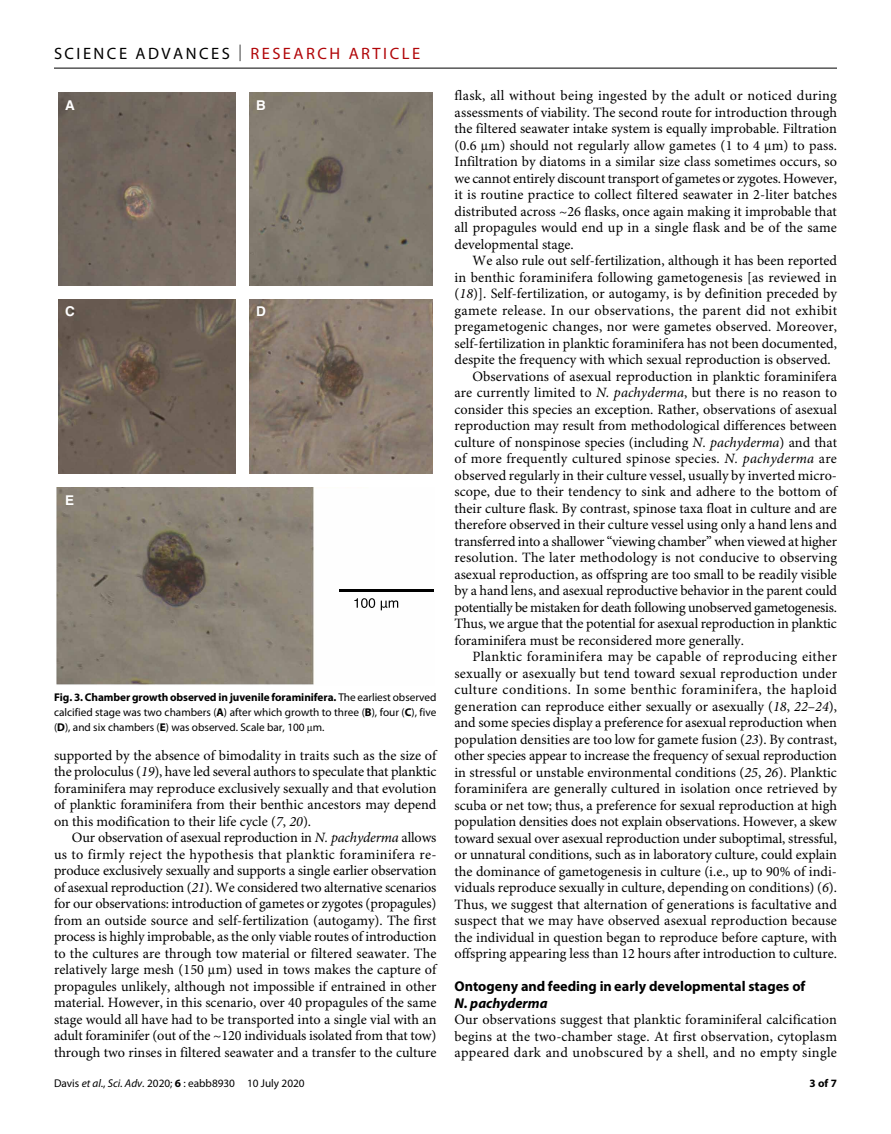
<style>
.page{position:relative;width:891px;height:1134px;background:#fff}
.page>*{position:absolute;margin:0;border:0;box-sizing:border-box;transform-origin:0 0}
.t1{font:16.5px "Myriad Pro";letter-spacing:.15em;color:#000}
.t2{font:14.25px/16.5px "Minion Pro";color:#000;text-align:justify}
.t3{font:14.25px "Minion Pro";letter-spacing:-.02em;color:#000}
.t4{font:14.25px "Minion Pro";letter-spacing:.02em;color:#000}
.t5{font:14.25px "Minion Pro";letter-spacing:.03em;color:#000}
.t6{font:14.25px "Minion Pro";letter-spacing:.025em;color:#000}
.t7{font:700 14.25px "Myriad Pro";color:#000}
.t8{font:italic 700 14.25px "Myriad Pro";color:#000}
.t9{font:700 13.5px "Helvetica";color:#fff}
.t10{font:11.25px/15px "Myriad Pro";color:#000;text-align:justify}
.t11{font:700 11.25px "Myriad Pro";color:#000}
.s1{font-weight:300}
.s2{color:#b10508}
.s3{font-weight:700}
.s4{font-style:italic}
</style>
<div class="page">
<hr style="left:54px;top:68px;width:783px;height:1px;background:#000">
<img style="left:56px;top:92px;width:377px;height:593px">
<img style="left:239px;top:486px;width:2px;height:196px">
<img style="left:237px;top:92px;width:11px;height:383px">
<img style="left:56px;top:92px;width:2px;height:383px">
<img style="left:56px;top:287px;width:377px;height:11px">
<img style="left:56px;top:475px;width:377px;height:11px">
<img style="left:339px;top:589px;width:95px;height:3px">
<img style="left:354px;top:598px;width:44px;height:12px">
<p class="t1" style="left:54px;top:40px;width:368px">SCIENCE ADVANCES <span class="s1">|</span> <span class="s2">RESEARCH ARTICLE</span></p>
<p class="t9" style="left:65px;top:97px;width:11px">A</p>
<p class="t9" style="left:256px;top:97px;width:11px">B</p>
<p class="t9" style="left:65px;top:303px;width:11px">C</p>
<p class="t9" style="left:256px;top:303px;width:11px">D</p>
<p class="t9" style="left:65px;top:492px;width:11px">E</p>
<p class="t10" style="left:54px;top:690px;width:384px"><span class="s3">Fig. 3. Chamber growth observed in juvenile foraminifera.</span> The earliest observed calcified stage was two chambers (<span class="s3">A</span>) after which growth to three (<span class="s3">B</span>), four (<span class="s3">C</span>), five (<span class="s3">D</span>), and six chambers (<span class="s3">E</span>) was observed. Scale bar, 100 m.</p>
<p class="t2" style="left:54px;top:748px;width:384px">supported by the absence of bimodality in traits such as the size of the proloculus (<span class="s4">19</span>), have led several authors to speculate that planktic foraminifera may reproduce exclusively sexually and that evolution of planktic foraminifera from their benthic ancestors may depend on this modification to their life cycle (<span class="s4">7</span>, <span class="s4">20</span>).</p>
<p class="t2" style="left:54px;top:831px;width:384px;text-indent:18px">Our observation of asexual reproduction in <span class="s4">N. pachyderma</span> allows us to firmly reject the hypothesis that planktic foraminifera re&shy;produce exclusively sexually and supports a single earlier observation of asexual reproduction (<span class="s4">21</span>). We considered two alternative scenarios for our observations: introduction of gametes or zygotes (propagules) from an outside source and self-fertilization (autogamy). The first process is highly improbable, as the only viable routes of introduction to the cultures are through tow material or filtered seawater. The relatively large mesh (150 m) used in tows makes the capture of propagules unlikely, although not impossible if entrained in other material. However, in this scenario, over 40 propagules of the same stage would all have had to be transported into a single vial with an adult foraminifer (out of the ~120 individuals isolated from that tow) through two rinses in filtered seawater and a transfer to the culture</p>
<p class="t10" style="left:54px;top:1076px;width:252px">Davis <span class="s4">et al</span>., <span class="s4">Sci. Adv.</span> 2020; <span class="s3">6</span> : eabb8930 10 July 2020</p>
<p class="t2" style="left:454px;top:89px;width:384px">flask, all without being ingested by the adult or noticed during assessments of viability. The second route for introduction through the filtered seawater intake system is equally improbable. Filtration (0.6 m) should not regularly allow gametes (1 to 4 m) to pass.<br>Infiltration by diatoms in a similar size class sometimes occurs, so we cannot entirely discount transport of gametes or zygotes. However, it is routine practice to collect filtered seawater in 2-liter batches distributed across ~26 flasks, once again making it improbable that all propagules would end up in a single flask and be of the same developmental stage.</p>
<p class="t2" style="left:473px;top:254px;width:366px">We also rule out self-fertilization, although it has been reported</p>
<p class="t2" style="left:455px;top:270px;width:384px">in benthic foraminifera following gametogenesis [as reviewed in</p>
<p class="t2" style="left:455px;top:287px;width:384px">(<span class="s4">18</span>)]. Self-fertilization, or autogamy, is by definition preceded by</p>
<p class="t4" style="left:455px;top:301px;width:384px">gamete release. In our observations, the parent did not exhibit</p>
<p class="t2" style="left:455px;top:320px;width:384px">pregametogenic changes, nor were gametes observed. Moreover,</p>
<p class="t2" style="left:455px;top:336px;width:384px">self-fertilization in planktic foraminifera has not been documented,</p>
<p class="t2" style="left:455px;top:353px;width:378px">despite the frequency with which sexual reproduction is observed.</p>
<p class="t2" style="left:473px;top:369px;width:366px">Observations of asexual reproduction in planktic foraminifera</p>
<p class="t2" style="left:455px;top:386px;width:384px">are currently limited to <span class="s4">N. pachyderma</span>, but there is no reason to</p>
<p class="t2" style="left:455px;top:402px;width:384px">consider this species an exception. Rather, observations of asexual</p>
<p class="t2" style="left:455px;top:419px;width:384px">reproduction may result from methodological differences between</p>
<p class="t2" style="left:455px;top:435px;width:384px">culture of nonspinose species (including <span class="s4">N. pachyderma</span>) and that</p>
<p class="t2" style="left:455px;top:452px;width:384px">of more frequently cultured spinose species. <span class="s4">N. pachyderma</span> are</p>
<p class="t2" style="left:455px;top:468px;width:384px">observed regularly in their culture vessel, usually by inverted micro-</p>
<p class="t2" style="left:455px;top:485px;width:384px">scope, due to their tendency to sink and adhere to the bottom of</p>
<p class="t2" style="left:455px;top:501px;width:384px">their culture flask. By contrast, spinose taxa float in culture and are</p>
<p class="t2" style="left:455px;top:518px;width:384px">therefore observed in their culture vessel using only a hand lens and</p>
<p class="t2" style="left:455px;top:534px;width:384px">transferred into a shallower “viewing chamber” when viewed at higher</p>
<p class="t2" style="left:455px;top:551px;width:384px">resolution. The later methodology is not conducive to observing</p>
<p class="t2" style="left:455px;top:567px;width:384px">asexual reproduction, as offspring are too small to be readily visible</p>
<p class="t2" style="left:455px;top:584px;width:384px">by a hand lens, and asexual reproductive behavior in the parent could</p>
<p class="t3" style="left:455px;top:598px;width:384px">potentially be mistaken for death following unobserved gametogenesis.</p>
<p class="t2" style="left:455px;top:617px;width:384px">Thus, we argue that the potential for asexual reproduction in planktic</p>
<p class="t2" style="left:455px;top:633px;width:291px">foraminifera must be reconsidered more generally.</p>
<p class="t6" style="left:473px;top:648px;width:366px">Planktic foraminifera may be capable of reproducing either</p>
<p class="t2" style="left:455px;top:666px;width:384px">sexually or asexually but tend toward sexual reproduction under</p>
<p class="t5" style="left:455px;top:681px;width:384px">culture conditions. In some benthic foraminifera, the haploid</p>
<p class="t2" style="left:455px;top:699px;width:384px">generation can reproduce either sexually or asexually (<span class="s4">18</span>, <span class="s4">22</span>–<span class="s4">24</span>),</p>
<p class="t2" style="left:455px;top:716px;width:384px">and some species display a preference for asexual reproduction when</p>
<p class="t2" style="left:455px;top:732px;width:384px">population densities are too low for gamete fusion (<span class="s4">23</span>). By contrast,</p>
<p class="t2" style="left:455px;top:749px;width:384px">other species appear to increase the frequency of sexual reproduction</p>
<p class="t2" style="left:455px;top:765px;width:384px">in stressful or unstable environmental conditions (<span class="s4">25</span>, <span class="s4">26</span>). Planktic</p>
<p class="t2" style="left:455px;top:782px;width:384px">foraminifera are generally cultured in isolation once retrieved by</p>
<p class="t2" style="left:455px;top:798px;width:384px">scuba or net tow; thus, a preference for sexual reproduction at high</p>
<p class="t2" style="left:455px;top:815px;width:384px">population densities does not explain observations. However, a skew</p>
<p class="t2" style="left:455px;top:831px;width:384px">toward sexual over asexual reproduction under suboptimal, stressful,</p>
<p class="t2" style="left:455px;top:848px;width:384px">or unnatural conditions, such as in laboratory culture, could explain</p>
<p class="t2" style="left:455px;top:864px;width:384px">the dominance of gametogenesis in culture (i.e., up to 90% of indi-</p>
<p class="t2" style="left:455px;top:881px;width:384px">viduals reproduce sexually in culture, depending on conditions) (<span class="s4">6</span>).</p>
<p class="t2" style="left:455px;top:897px;width:384px">Thus, we suggest that alternation of generations is facultative and</p>
<p class="t2" style="left:455px;top:914px;width:384px">suspect that we may have observed asexual reproduction because</p>
<p class="t2" style="left:455px;top:930px;width:384px">the individual in question began to reproduce before capture, with</p>
<p class="t2" style="left:455px;top:947px;width:384px">offspring appearing less than 12 hours after introduction to culture.</p>
<p class="t7" style="left:455px;top:975px;width:352px">Ontogeny and feeding in early developmental stages of</p>
<p class="t8" style="left:455px;top:995px;width:95px">N. pachyderma</p>
<p class="t2" style="left:455px;top:1013px;width:384px">Our observations suggest that planktic foraminiferal calcification begins at the two-chamber stage. At first observation, cytoplasm appeared dark and unobscured by a shell, and no empty single</p>
<p class="t11" style="left:810px;top:1074px;width:29px">3 of 7</p>
</div>
